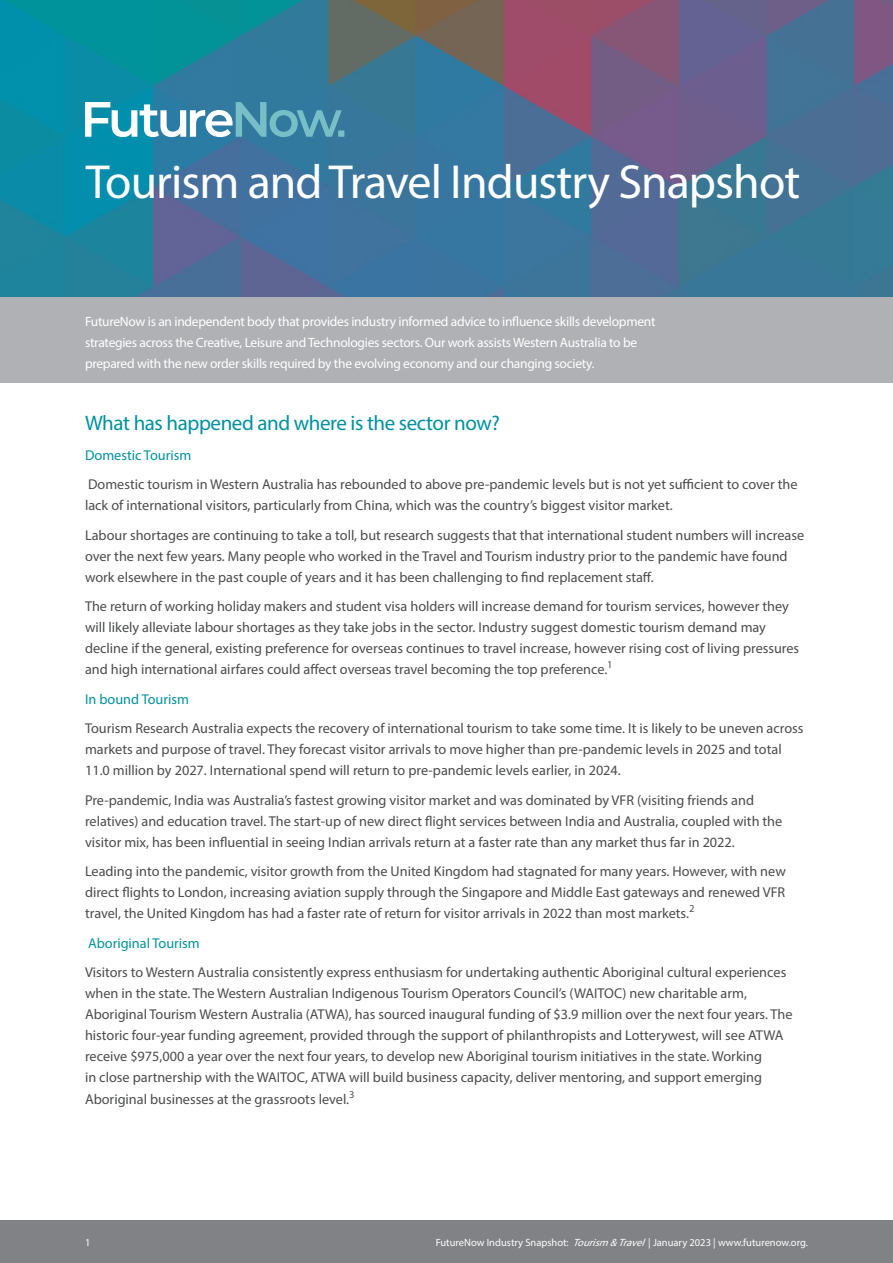
<style>
.page{position:relative;width:893px;height:1263px;background:#fff}
.page>*{position:absolute;margin:0;border:0;box-sizing:border-box;transform-origin:0 0}
.t1{font:48px "Myriad Pro";letter-spacing:-.02em;color:#fff}
.Subhead{font:21px "Myriad Pro";letter-spacing:-.02em;color:#00919f}
.body{font:14.25px/21px "Myriad Pro";color:#4b4c4d}
.body-2{font:14.25px "Myriad Pro";color:#00919f}
.Industry_Coverage{font:13.5px/21px "Myriad Pro";letter-spacing:-.02em;color:#fff}
.t2{font:10.5px "Myriad Pro";color:#fff}
.s1{font-style:italic}
</style>
<div class="page">
<div style="left:0;top:1220px;width:893px;height:43px;background:#808285"></div>
<img style="left:0;top:0;width:893px;height:298px">
<div style="left:0;top:298px;width:893px;height:85px;background:#b0b1b5"></div>
<div style="left:338px;top:130px;width:6px;height:7px;background:#77bec7"></div>
<svg style="left:85px;top:102px;width:257px;height:35px"></svg>
<p class="t1" style="left:86px;top:152px;width:716px">Tourism and Travel Industry Snapshot</p>
<p class="Industry_Coverage" style="left:85px;top:310px;width:572px">FutureNow is an independent body that provides industry informed advice to influence skills development strategies across the Creative, Leisure and Technologies sectors. Our work assists Western Australia to be prepared with the new order skills required by the evolving economy and our changing society.</p>
<p class="Subhead" style="left:85px;top:410px;width:416px">What has happened and where is the sector now?</p>
<p class="body-2" style="left:85px;top:446px;width:108px">Domestic Tourism</p>
<p class="body" style="left:85px;top:474px;width:714px">Domestic tourism in Western Australia has rebounded to above pre-pandemic levels but is not yet sufficient to cover the lack of international visitors, particularly from China, which was the country’s biggest visitor market.</p>
<p class="body" style="left:85px;top:524px;width:721px">Labour shortages are continuing to take a toll, but research suggests that that international student numbers will increase over the next few years. Many people who worked in the Travel and Tourism industry prior to the pandemic have found work elsewhere in the past couple of years and it has been challenging to find replacement staff.</p>
<p class="body" style="left:85px;top:596px;width:716px">The return of working holiday makers and student visa holders will increase demand for tourism services, however they will likely alleviate labour shortages as they take jobs in the sector. Industry suggest domestic tourism demand may decline if the general, existing preference for overseas continues to travel increase, however rising cost of living pressures and high international airfares could affect overseas travel becoming the top preference.<sup>1</sup></p>
<p class="body-2" style="left:85px;top:690px;width:105px">In bound Tourism</p>
<p class="body" style="left:85px;top:718px;width:720px">Tourism Research Australia expects the recovery of international tourism to take some time. It is likely to be uneven across markets and purpose of travel. They forecast visitor arrivals to move higher than pre-pandemic levels in 2025 and total<br>11.0 million by 2027. International spend will return to pre-pandemic levels earlier, in 2024.</p>
<p class="body" style="left:85px;top:789px;width:699px">Pre-pandemic, India was Australia’s fastest growing visitor market and was dominated by VFR (visiting friends and relatives) and education travel. The start-up of new direct flight services between India and Australia, coupled with the visitor mix, has been influential in seeing Indian arrivals return at a faster rate than any market thus far in 2022.</p>
<p class="body" style="left:85px;top:861px;width:702px;text-align:justify">Leading into the pandemic, visitor growth from the United Kingdom had stagnated for many years. However, with new direct flights to London, increasing aviation supply through the Singapore and Middle East gateways and renewed VFR travel, the United Kingdom has had a faster rate of return for visitor arrivals in 2022 than most markets.<sup>2</sup></p>
<p class="body-2" style="left:88px;top:934px;width:113px">Aboriginal Tourism</p>
<p class="body" style="left:85px;top:962px;width:709px">Visitors to Western Australia consistently express enthusiasm for undertaking authentic Aboriginal cultural experiences when in the state. The Western Australian Indigenous Tourism Operators Council’s (WAITOC) new charitable arm, Aboriginal Tourism Western Australia (ATWA), has sourced inaugural funding of $3.9 million over the next four years. The historic four-year funding agreement, provided through the support of philanthropists and Lotterywest, will see ATWA receive $975,000 a year over the next four years, to develop new Aboriginal tourism initiatives in the state. Working<br>in close partnership with the WAITOC, ATWA will build business capacity, deliver mentoring, and support emerging Aboriginal businesses at the grassroots level.<sup>3</sup></p>
<p class="t2" style="left:85px;top:1236px;width:7px">1</p>
<p class="t2" style="left:436px;top:1236px;width:374px">FutureNow Industry Snapshot: <span class="s1">Tourism &amp;Travel</span>| January 2023 | www.futurenow.org.</p>
</div>
